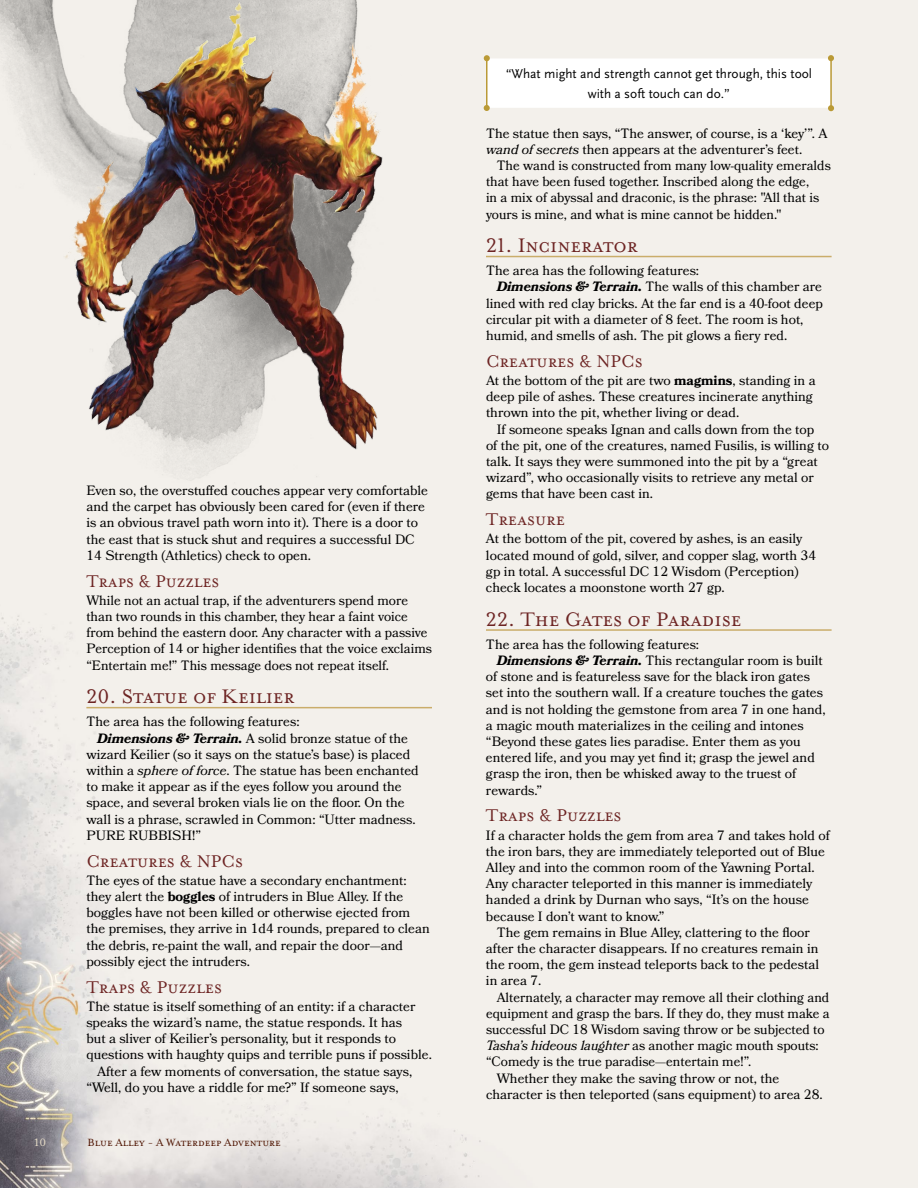
<style>
.page{position:relative;width:918px;height:1188px;background:#f3f0eb}
.page>*{position:absolute;margin:0;border:0;box-sizing:border-box;transform-origin:0 0}
.t1{font:22.5px "Mrs Eaves OT";color:#6d2423}
.t2{font:19.5px "Mrs Eaves OT";color:#6d2423}
.t3{font:13.5px/16.2px "Bookmania";color:#000}
.t4{font:13.5px/19.5px "Scala Sans Regular LF";color:#000;text-align:center}
.t5{font:12px "Mrs Eaves OT";color:#4e1300}
.t6{font:10.5px "Bookmania";color:#e5dac6}
.s1{font-weight:700;font-style:italic}
.s2{font-style:italic}
.s3{font-weight:700}
</style>
<div class="page">
<img style="left:0;top:0;width:383px;height:485px">
<hr style="left:86px;top:707px;width:346px;height:1px;background:#caad6a">
<hr style="left:486px;top:256px;width:346px;height:1px;background:#caad6a">
<hr style="left:486px;top:629px;width:346px;height:2px;background:#caad6a">
<svg style="left:484px;top:55px;width:350px;height:56px"></svg>
<img style="left:38px;top:0;width:382px;height:475px">
<p class="t3" style="left:86px;top:482px;width:343px">Even so, the overstuffed couches appear very comfortable and the carpet has obviously been cared for (even if there is an obvious travel path worn into it). There is a door to the east that is stuck shut and requires a successful DC 14 Strength (Athletics) check to open.</p>
<h2 class="t2" style="left:86px;top:570px;width:134px">Traps &amp; Puzzles</h2>
<p class="t3" style="left:86px;top:592px;width:347px">While not an actual trap, if the adventurers spend more than two rounds in this chamber, they hear a faint voice from behind the eastern door. Any character with a passive Perception of 14 or higher identifies that the voice exclaims “Entertain me!” This message does not repeat itself.</p>
<h1 class="t1" style="left:86px;top:684px;width:209px">20. Statue of Keilier</h1>
<p class="t3" style="left:86px;top:714px;width:215px">The area has the following features:</p>
<p class="t3" style="left:97px;top:730px;width:312px"><span class="s1">Dimensions &amp; Terrain.</span> A solid bronze statue of the</p>
<p class="t3" style="left:86px;top:746px;width:325px">wizard Keilier (so it says on the statue’s base) is placed</p>
<p class="t3" style="left:86px;top:762px;width:334px">within a <span class="s2">sphere of force</span>. The statue has been enchanted</p>
<p class="t3" style="left:86px;top:778px;width:317px">to make it appear as if the eyes follow you around the</p>
<p class="t3" style="left:86px;top:795px;width:320px">space, and several broken vials lie on the floor. On the</p>
<p class="t3" style="left:86px;top:811px;width:331px">wall is a phrase, scrawled in Common: “Utter madness.</p>
<p class="t3" style="left:86px;top:827px;width:116px">PURE RUBBISH!”</p>
<h2 class="t2" style="left:86px;top:850px;width:158px">Creatures &amp; NPCs</h2>
<p class="t3" style="left:86px;top:872px;width:345px">The eyes of the statue have a secondary enchantment: they alert the <span class="s3">boggles</span> of intruders in Blue Alley. If the boggles have not been killed or otherwise ejected from the premises, they arrive in 1d4 rounds, prepared to clean the debris, re-paint the wall, and repair the door—and possibly eject the intruders.</p>
<h2 class="t2" style="left:86px;top:976px;width:137px">Traps &amp; Puzzles</h2>
<p class="t3" style="left:86px;top:998px;width:331px">The statue is itself something of an entity: if a character</p>
<p class="t3" style="left:86px;top:1014px;width:317px">speaks the wizard’s name, the statue responds. It has</p>
<p class="t3" style="left:86px;top:1030px;width:311px">but a sliver of Keilier’s personality, but it responds to</p>
<p class="t3" style="left:86px;top:1047px;width:347px">questions with haughty quips and terrible puns if possible.</p>
<p class="t3" style="left:97px;top:1063px;width:317px">After a few moments of conversation, the statue says,</p>
<p class="t3" style="left:86px;top:1079px;width:314px">“Well, do you have a riddle for me?” If someone says,</p>
<p class="t6" style="left:34px;top:1136px;width:14px">10</p>
<p class="t5" style="left:88px;top:1136px;width:195px">Blue Alley - A Waterdeep Adventure</p>
<p class="t4" style="left:506px;top:64px;width:308px">“What might and strength cannot get through, this tool with a soft touch can do.”</p>
<p class="t3" style="left:486px;top:125px;width:343px">The statue then says, “The answer, of course, is a ‘key’”. A <span class="s2">wand of secrets</span> then appears at the adventurer’s feet.</p>
<p class="t3" style="left:486px;top:157px;width:346px;text-indent:11px">The wand is constructed from many low-quality emeralds that have been fused together. Inscribed along the edge,<br>in a mix of abyssal and draconic, is the phrase: "All that is yours is mine, and what is mine cannot be hidden."</p>
<h1 class="t1" style="left:486px;top:233px;width:153px">21. Incinerator</h1>
<p class="t3" style="left:486px;top:262px;width:215px">The area has the following features:</p>
<p class="t3" style="left:497px;top:279px;width:327px"><span class="s1">Dimensions &amp; Terrain.</span> The walls of this chamber are</p>
<p class="t3" style="left:486px;top:295px;width:339px">lined with red clay bricks. At the far end is a 40-foot deep</p>
<p class="t3" style="left:486px;top:311px;width:319px">circular pit with a diameter of 8 feet. The room is hot,</p>
<p class="t3" style="left:486px;top:327px;width:303px">humid, and smells of ash. The pit glows a fiery red.</p>
<h2 class="t2" style="left:486px;top:350px;width:158px">Creatures &amp; NPCs</h2>
<p class="t3" style="left:486px;top:372px;width:331px">At the bottom of the pit are two <span class="s3">magmins</span>, standing in a deep pile of ashes. These creatures incinerate anything thrown into the pit, whether living or dead.</p>
<p class="t3" style="left:486px;top:421px;width:345px;text-indent:11px">If someone speaks Ignan and calls down from the top<br>of the pit, one of the creatures, named Fusilis, is willing to talk. It says they were summoned into the pit by a “great wizard”, who occasionally visits to retrieve any metal or gems that have been cast in.</p>
<h2 class="t2" style="left:486px;top:508px;width:81px">Treasure</h2>
<p class="t3" style="left:486px;top:531px;width:332px">At the bottom of the pit, covered by ashes, is an easily located mound of gold, silver, and copper slag, worth 34 gp in total. A successful DC 12 Wisdom (Perception) check locates a moonstone worth 27 gp.</p>
<h1 class="t1" style="left:486px;top:606px;width:257px">22. The Gates of Paradise</h1>
<p class="t3" style="left:486px;top:636px;width:215px">The area has the following features:</p>
<p class="t3" style="left:497px;top:652px;width:328px"><span class="s1">Dimensions &amp; Terrain.</span> This rectangular room is built</p>
<p class="t3" style="left:486px;top:668px;width:326px">of stone and is featureless save for the black iron gates</p>
<p class="t3" style="left:486px;top:685px;width:339px">set into the southern wall. If a creature touches the gates</p>
<p class="t3" style="left:486px;top:701px;width:341px">and is not holding the gemstone from area 7 in one hand,</p>
<p class="t3" style="left:486px;top:717px;width:319px">a magic mouth materializes in the ceiling and intones</p>
<p class="t3" style="left:486px;top:733px;width:316px">“Beyond these gates lies paradise. Enter them as you</p>
<p class="t3" style="left:486px;top:749px;width:330px">entered life, and you may yet find it; grasp the jewel and</p>
<p class="t3" style="left:486px;top:766px;width:312px">grasp the iron, then be whisked away to the truest of</p>
<p class="t3" style="left:486px;top:782px;width:58px">rewards.”</p>
<h2 class="t2" style="left:486px;top:804px;width:137px">Traps &amp; Puzzles</h2>
<p class="t3" style="left:486px;top:827px;width:345px">If a character holds the gem from area 7 and takes hold of the iron bars, they are immediately teleported out of Blue Alley and into the common room of the Yawning Portal.<br>Any character teleported in this manner is immediately handed a drink by Durnan who says, “It’s on the house because I don’t want to know.”</p>
<p class="t3" style="left:486px;top:924px;width:335px;text-indent:11px">The gem remains in Blue Alley, clattering to the floor after the character disappears. If no creatures remain in the room, the gem instead teleports back to the pedestal in area 7.</p>
<p class="t3" style="left:497px;top:989px;width:334px">Alternately, a character may remove all their clothing and</p>
<p class="t3" style="left:486px;top:1005px;width:345px">equipment and grasp the bars. If they do, they must make a</p>
<p class="t3" style="left:486px;top:1021px;width:340px">successful DC 18 Wisdom saving throw or be subjected to</p>
<p class="t3" style="left:486px;top:1037px;width:334px"><span class="s2">Tasha’s hideous laughter</span> as another magic mouth spouts:</p>
<p class="t3" style="left:486px;top:1054px;width:267px">“Comedy is the true paradise—entertain me!”.</p>
<p class="t3" style="left:497px;top:1070px;width:284px">Whether they make the saving throw or not, the</p>
<p class="t3" style="left:486px;top:1086px;width:338px">character is then teleported (sans equipment) to area 28.</p>
</div>
